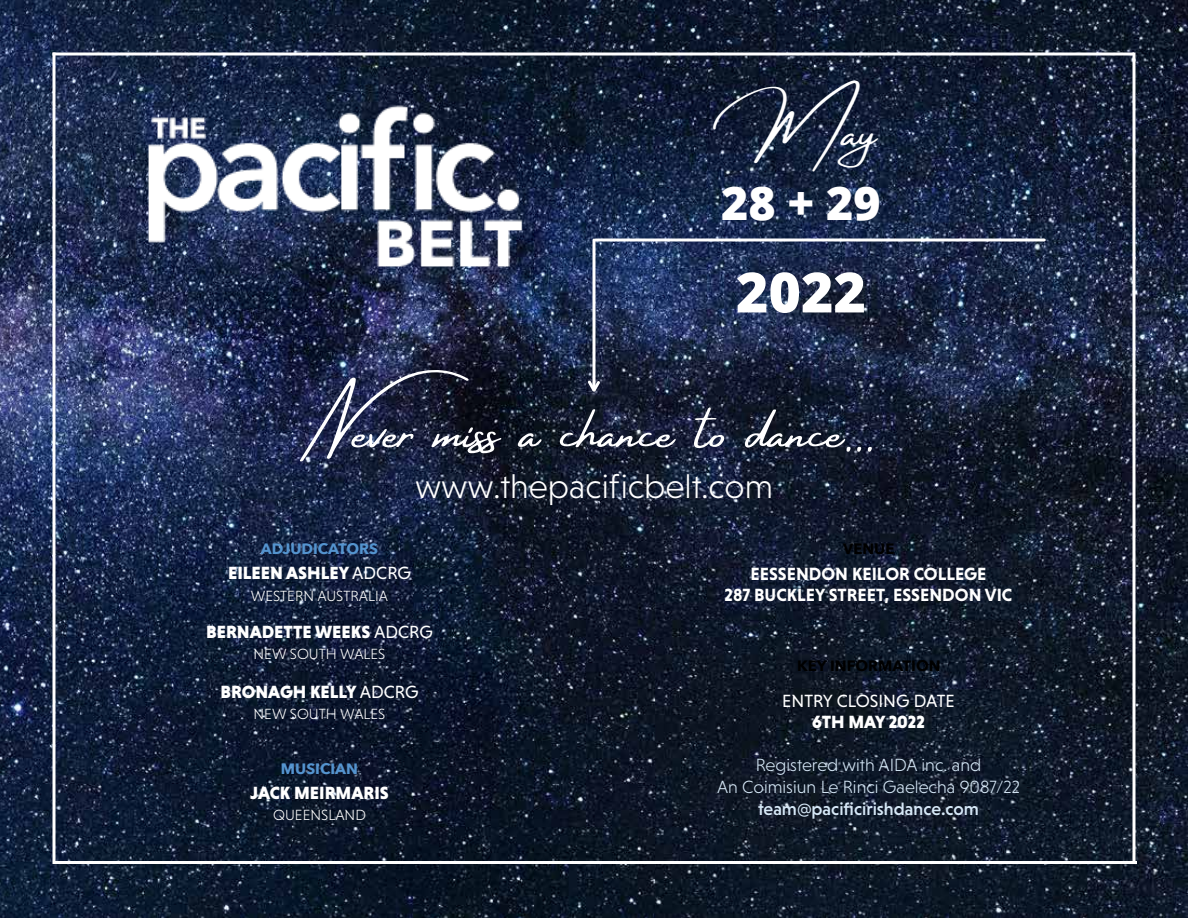
<style>
.page{position:relative;width:1188px;height:918px;background:#fff}
.page>*{position:absolute;margin:0;border:0;box-sizing:border-box;transform-origin:0 0}
.t1{font:57px "Amsterdam Four ttf";color:#fff}
.t2{font:800 55.5px "Open Sans";color:#fff}
.t3{font:49.5px "Amsterdam Four ttf";color:#fff}
.t4{font:800 46.5px "Open Sans";color:#fff}
.t5{font:300 34.5px "Niveau Grotesk";color:#fff}
.t6{font:900 18px "Niveau Grotesk";color:#fff}
.t7{font:300 18px/21.6px "Niveau Grotesk";color:#d6e8f7;text-align:center}
.t8{font:700 18px/21.6px "Niveau Grotesk";color:#fff;text-align:center}
.t9{font:500 18px "Niveau Grotesk";color:#d6e8f7}
.t10{font:18px "Niveau Grotesk";color:#fff}
.t11{font:300 15px "Niveau Grotesk";color:#fff}
.t12{font:700 15px "Avenir Next";color:#5494cf}
.t13{font:700 15px "Avenir Next";color:#000}
.s1{font-weight:400}
</style>
<div class="page">
<img style="left:0;top:0;width:1188px;height:918px">
<svg style="left:56px;top:52px;width:1076px;height:4px"></svg>
<svg style="left:1132px;top:52px;width:4px;height:809px"></svg>
<hr style="left:54px;top:861px;width:1083px;height:3px;background:#fff">
<svg style="left:52px;top:52px;width:4px;height:812px"></svg>
<img style="left:130px;top:92px;width:415px;height:194px">
<svg style="left:592px;top:240px;width:4px;height:138px"></svg>
<svg style="left:585px;top:378px;width:18px;height:16px"></svg>
<svg style="left:596px;top:238px;width:448px;height:4px"></svg>
<h3 class="t3" style="left:752px;top:105px;width:148px">May</h3>
<h3 class="t4" style="left:721px;top:168px;width:161px">28 + 29</h3>
<h2 class="t2" style="left:736px;top:250px;width:132px">2022</h2>
<h1 class="t1" style="left:313px;top:400px;width:564px">Never miss a chance to dance...</h1>
<p class="t12" style="left:261px;top:535px;width:119px">ADJUDICATORS</p>
<h3 class="t5" style="left:415px;top:467px;width:359px">www.thepacificbelt.com</h3>
<p class="t13" style="left:843px;top:535px;width:53px">VENUE</p>
<p class="t6" style="left:228px;top:563px;width:184px">EILEEN ASHLEY <span class="s1">ADCRG</span></p>
<p class="t11" style="left:251px;top:587px;width:139px">WESTERN AUSTRALIA</p>
<p class="t6" style="left:206px;top:621px;width:228px">BERNADETTE WEEKS <span class="s1">ADCRG</span></p>
<p class="t11" style="left:254px;top:646px;width:133px">NEW SOUTH WALES</p>
<p class="t6" style="left:221px;top:681px;width:199px">BRONAGH KELLY <span class="s1">ADCRG</span></p>
<p class="t11" style="left:254px;top:706px;width:133px">NEW SOUTH WALES</p>
<p class="t12" style="left:281px;top:756px;width:79px">MUSICIAN</p>
<p class="t6" style="left:250px;top:782px;width:140px">JACK MEIRMARIS</p>
<p class="t11" style="left:273px;top:807px;width:94px">QUEENSLAND</p>
<p class="t8" style="left:725px;top:563px;width:289px">EESSENDON KEILOR COLLEGE<br>287 BUCKLEY STREET, ESSENDON VIC</p>
<p class="t13" style="left:797px;top:652px;width:145px">KEY INFORMATION</p>
<p class="t10" style="left:782px;top:690px;width:174px">ENTRY CLOSING DATE</p>
<p class="t6" style="left:812px;top:712px;width:114px">6TH MAY 2022</p>
<p class="t7" style="left:717px;top:754px;width:304px">Registered with AIDA inc. and<br>An Coimisiun Le Rinci Gaelecha 9087/22</p>
<p class="t9" style="left:758px;top:798px;width:222px">team@pacificirishdance.com</p>
</div>
